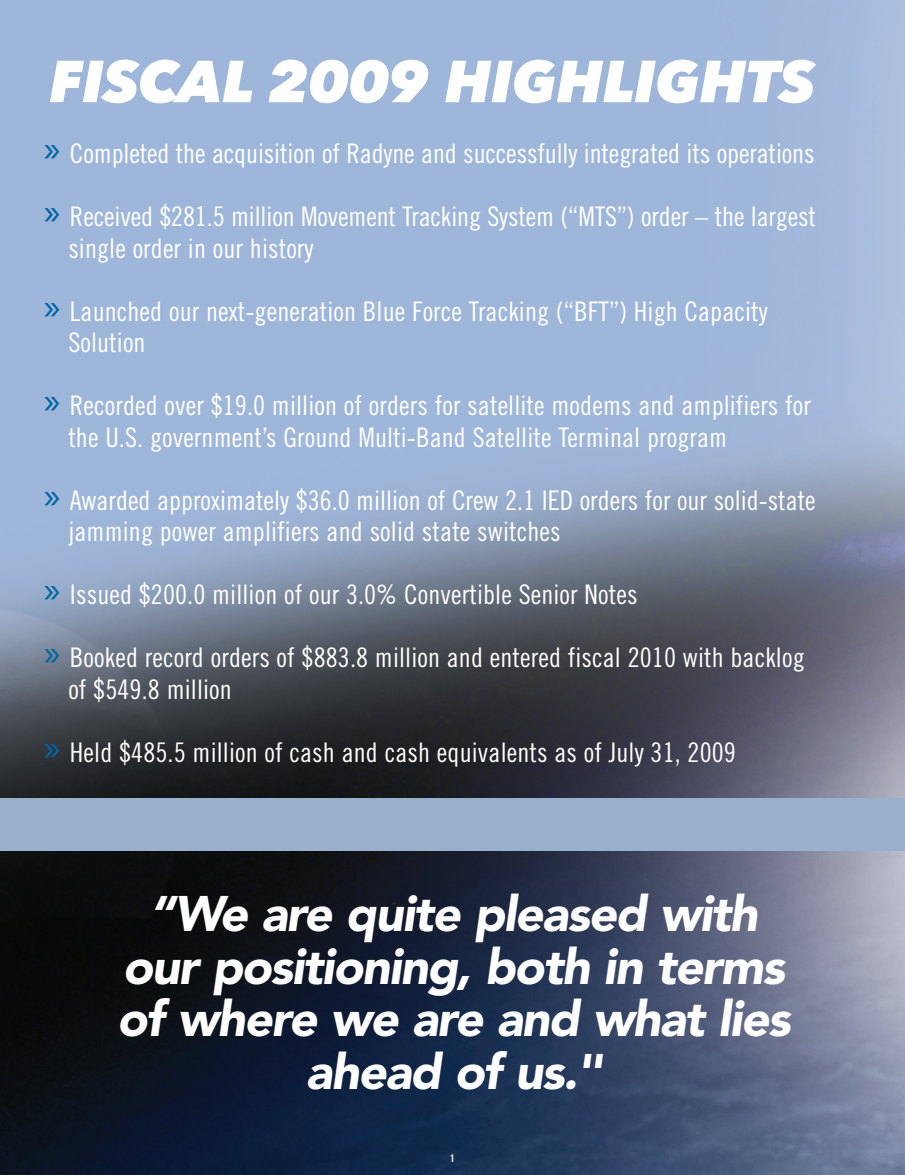
<style>
.page{position:relative;width:905px;height:1175px;background:#fff}
.page>*{position:absolute;margin:0;border:0;box-sizing:border-box;transform-origin:0 0}
.t1{font:italic 800 58.5px "Avenir Next LT Pro";letter-spacing:-.005em;color:#fff}
.t2{font:italic 900 49.5px/52.5px "Avenir";letter-spacing:-.03em;color:#fff;text-align:center}
.t3{font:27px/31.5px "Trade Gothic Cond Eighteen";letter-spacing:.005em;color:#fff}
.t4{font:700 10.5px "Trade Gothic";color:#fff;scale:.9 1}
.s1{font-size:43.5px;color:#0065a4}
</style>
<div class="page">
<img style="left:0;top:0;width:904px;height:1174px">
<div style="left:0;top:798px;width:904px;height:52px;background:#99b0cd"></div>
<h1 class="t1" style="left:50px;top:61px;width:767px">FISCAL 2009 HIGHLIGHTS</h1>
<p class="t3" style="left:41px;top:140px;width:774px"><span class="s1">»</span> Completed the acquisition of Radyne and successfully integrated its operations</p>
<p class="t3" style="left:68px;top:203px;width:749px;text-indent:-27px"><span class="s1">»</span> Received $281.5 million Movement Tracking System (“MTS”) order – the largest single order in our history</p>
<p class="t3" style="left:68px;top:297px;width:701px;text-indent:-27px"><span class="s1">»</span> Launched our next-generation Blue Force Tracking (“BFT”) High Capacity<br>Solution</p>
<p class="t3" style="left:68px;top:392px;width:744px;text-indent:-27px"><span class="s1">»</span> Recorded over $19.0 million of orders for satellite modems and amplifiers for the U.S. government’s Ground Multi-Band Satellite Terminal program</p>
<p class="t3" style="left:68px;top:486px;width:748px;text-indent:-27px"><span class="s1">»</span> Awarded approximately $36.0 million of Crew 2.1 IED orders for our solid-state jamming power amplifiers and solid state switches</p>
<p class="t3" style="left:41px;top:581px;width:597px"><span class="s1">»</span> Issued $200.0 million of our 3.0% Convertible Senior Notes</p>
<p class="t3" style="left:68px;top:644px;width:737px;text-indent:-27px"><span class="s1">»</span> Booked record orders of $883.8 million and entered fiscal 2010 with backlog of $549.8 million</p>
<p class="t3" style="left:41px;top:738px;width:696px"><span class="s1">»</span> Held $485.5 million of cash and cash equivalents as of July 31, 2009</p>
<h2 class="t2" style="left:117px;top:891px;width:675px">“We are quite pleased with our positioning, both in terms of where we are and what lies ahead of us."</h2>
<p class="t4" style="left:450px;top:1153px;width:7px">1</p>
</div>
